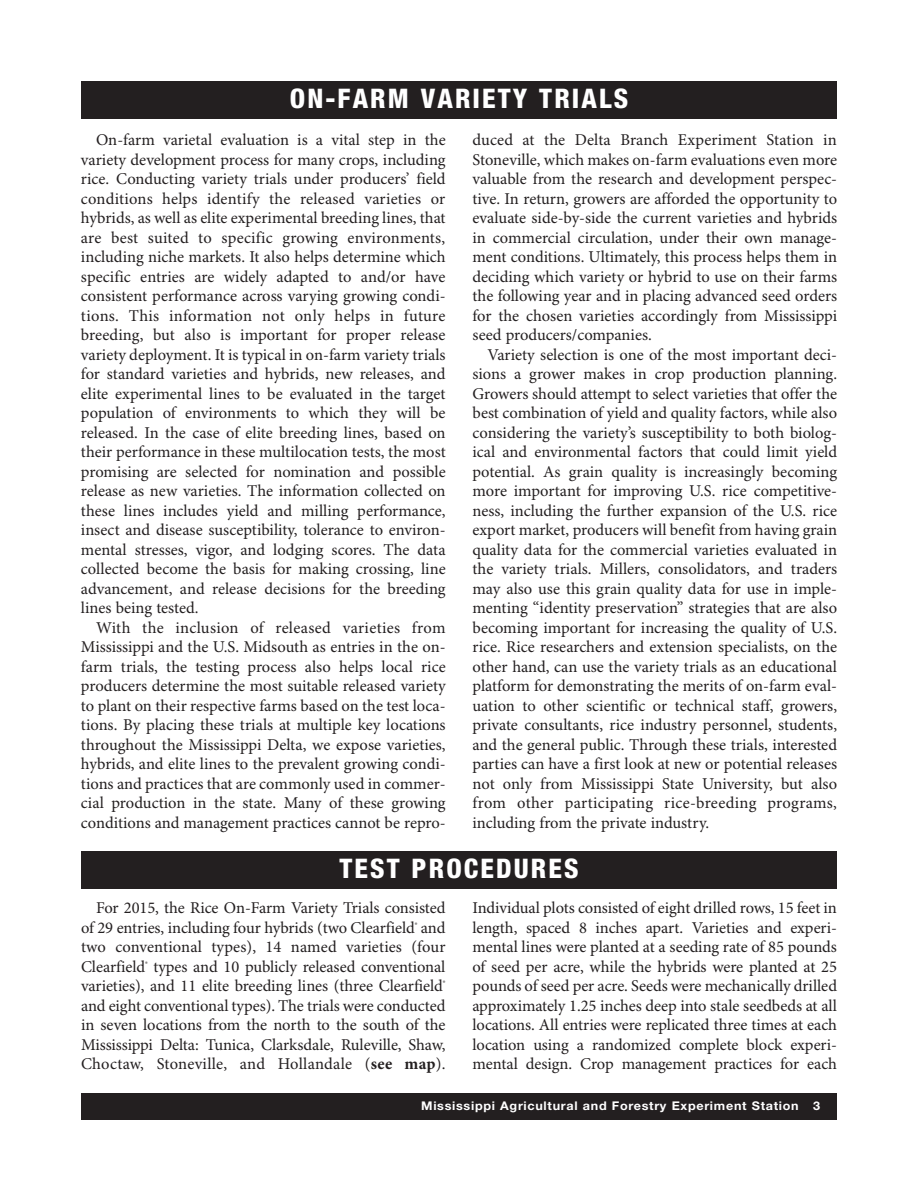
<style>
.page{position:relative;width:918px;height:1188px;background:#fff}
.page>*{position:absolute;margin:0;border:0;box-sizing:border-box;transform-origin:0 0}
.t1{font:800 condensed 27px "Helvetica Neue LT Std";letter-spacing:.08em;color:#fff}
.t2{font:16.5px/19.5px "Minion Pro";color:#231f20;text-align:justify}
.t3{font:700 12px "Helvetica Neue LT Std";letter-spacing:.055em;color:#fff;scale:1.05 1}
.s1{font-weight:700}
</style>
<div class="page">
<div style="left:81px;top:1094px;width:756px;height:26px;background:#231f20"></div>
<div style="left:81px;top:81px;width:756px;height:38px;background:#231f20"></div>
<div style="left:81px;top:851px;width:756px;height:38px;background:#231f20"></div>
<h1 class="t1" style="left:290px;top:89px;width:340px">ON-FARM VARIETY TRIALS</h1>
<p class="t2" style="left:81px;top:131px;width:366px;text-indent:15px">On-farm varietal evaluation is a vital step in the variety development process for many crops, including rice. Conducting variety trials under producers’ field conditions helps identify the released varieties or hybrids, as well as elite experimental breeding lines, that are best suited to specific growing environments, including niche markets. It also helps determine which specific entries are widely adapted to and/or have consistent performance across varying growing condi&shy;tions. This information not only helps in future breeding, but also is important for proper release variety deployment. It is typical in on-farm variety trials for standard varieties and hybrids, new releases, and elite experimental lines to be evaluated in the target population of environments to which they will be released. In the case of elite breeding lines, based on their performance in these multilocation tests, the most promising are selected for nomination and possible release as new varieties. The information collected on these lines includes yield and milling performance, insect and disease susceptibility, tolerance to environ&shy;mental stresses, vigor, and lodging scores. The data collected become the basis for making crossing, line advancement, and release decisions for the breeding lines being tested.</p>
<p class="t2" style="left:81px;top:619px;width:366px;text-indent:15px">With the inclusion of released varieties from Mississippi and the U.S. Midsouth as entries in the on&shy;farm trials, the testing process also helps local rice producers determine the most suitable released variety to plant on their respective farms based on the test loca&shy;tions. By placing these trials at multiple key locations throughout the Mississippi Delta, we expose varieties, hybrids, and elite lines to the prevalent growing condi&shy;tions and practices that are commonly used in commer&shy;cial production in the state. Many of these growing conditions and management practices cannot be repro-</p>
<p class="t2" style="left:472px;top:132px;width:366px">duced at the Delta Branch Experiment Station in Stoneville, which makes on-farm evaluations even more valuable from the research and development perspec&shy;tive. In return, growers are afforded the opportunity to evaluate side-by-side the current varieties and hybrids in commercial circulation, under their own manage&shy;ment conditions. Ultimately, this process helps them in deciding which variety or hybrid to use on their farms the following year and in placing advanced seed orders for the chosen varieties accordingly from Mississippi seed producers/companies.</p>
<p class="t2" style="left:472px;top:346px;width:366px;text-indent:15px">Variety selection is one of the most important deci&shy;sions a grower makes in crop production planning.<br>Growers should attempt to select varieties that offer the best combination of yield and quality factors, while also considering the variety’s susceptibility to both biolog&shy;ical and environmental factors that could limit yield potential. As grain quality is increasingly becoming more important for improving U.S. rice competitive&shy;ness, including the further expansion of the U.S. rice export market, producers will benefit from having grain quality data for the commercial varieties evaluated in the variety trials. Millers, consolidators, and traders may also use this grain quality data for use in imple&shy;menting “identity preservation” strategies that are also becoming important for increasing the quality of U.S. rice. Rice researchers and extension specialists, on the other hand, can use the variety trials as an educational platform for demonstrating the merits of on-farm eval&shy;uation to other scientific or technical staff, growers, private consultants, rice industry personnel, students, and the general public. Through these trials, interested parties can have a first look at new or potential releases not only from Mississippi State University, but also from other participating rice-breeding programs, including from the private industry.</p>
<h1 class="t1" style="left:339px;top:859px;width:241px">TEST PROCEDURES</h1>
<p class="t2" style="left:81px;top:900px;width:366px;text-indent:15px">For 2015, the Rice On-Farm Variety Trials consisted of 29 entries, including four hybrids (two Clearfield<sup>®</sup> and two conventional types), 14 named varieties (four Clearfield<sup>®</sup> types and 10 publicly released conventional varieties), and 11 elite breeding lines (three Clearfield<sup>® </sup>and eight conventional types). The trials were conducted in seven locations from the north to the south of the Mississippi Delta: Tunica, Clarksdale, Ruleville, Shaw, Choctaw, Stoneville, and Hollandale (<span class="s1">see map</span>).</p>
<p class="t2" style="left:472px;top:900px;width:366px">Individual plots consisted of eight drilled rows, 15 feet in length, spaced 8 inches apart. Varieties and experi&shy;mental lines were planted at a seeding rate of 85 pounds of seed per acre, while the hybrids were planted at 25 pounds of seed per acre. Seeds were mechanically drilled approximately 1.25 inches deep into stale seedbeds at all locations. All entries were replicated three times at each location using a randomized complete block experi&shy;mental design. Crop management practices for each</p>
<p class="t3" style="left:421px;top:1101px;width:381px">Mississippi Agricultural and Forestry Experiment Station 3</p>
</div>
